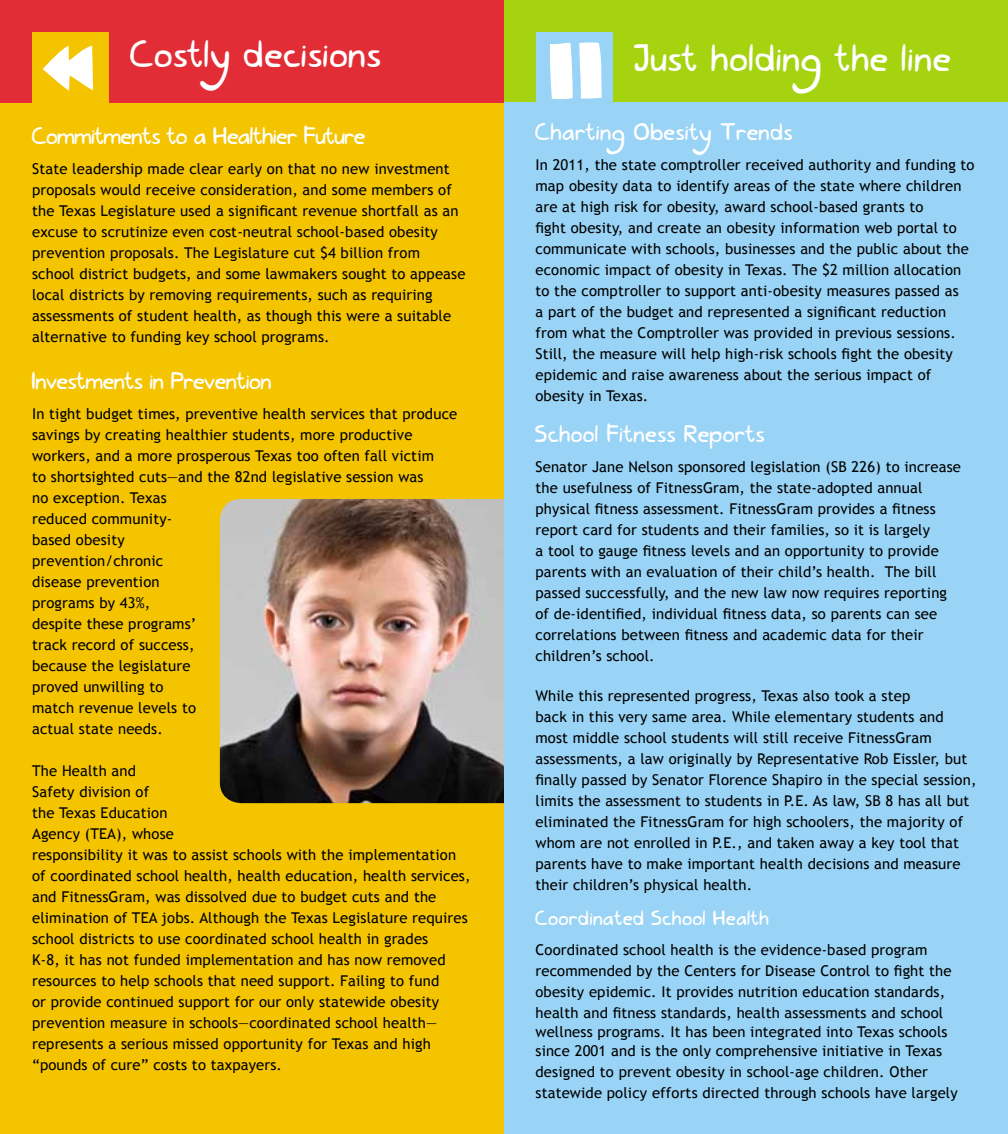
<style>
.page{position:relative;width:1008px;height:1134px;background:#fff}
.page>*{position:absolute;margin:0;border:0;box-sizing:border-box;transform-origin:0 0}
.t1{font:38.68px "Lovely Eunike Hans";letter-spacing:.025em;color:#fff}
.t2{font:24.5px "Lovely Eunike Hans";letter-spacing:-.01em;color:#fff}
.t3{font:24.5px "Lovely Eunike Hans";letter-spacing:.025em;color:#fff}
.t4{font:21px "Lovely Eunike Hans";letter-spacing:.025em;color:#fff}
.t5{font:14.88px/21px "Trebuchet MS";letter-spacing:.01em;color:#000}
</style>
<div class="page">
<div style="left:0;top:88px;width:504px;height:1046px;background:#f4c400"></div>
<div style="left:0;top:0;width:504px;height:103px;background:#e22d36"></div>
<div style="left:32px;top:32px;width:77px;height:80px;background:#f4c400"></div>
<svg style="left:43px;top:46px;width:50px;height:45px"></svg>
<img style="left:220px;top:499px;width:284px;height:304px">
<div style="left:504px;top:0;width:504px;height:103px;background:#a5d30f"></div>
<div style="left:504px;top:103px;width:504px;height:1031px;background:#99d3f5"></div>
<div style="left:536px;top:32px;width:77px;height:80px;background:#99d3f5"></div>
<svg style="left:549px;top:42px;width:24px;height:58px"></svg>
<svg style="left:579px;top:42px;width:23px;height:57px"></svg>
<h1 class="t1" style="left:130px;top:31px;width:252px">Costly decisions</h1>
<h2 class="t2" style="left:32px;top:122px;width:335px">Commitments to a Healthier Future</h2>
<p class="t5" style="left:32px;top:158px;width:435px">State leadership made clear early on that no new investment proposals would receive consideration, and some members of the Texas Legislature used a significant revenue shortfall as an excuse to scrutinize even cost-neutral school-based obesity prevention proposals. The Legislature cut $4 billion from school district budgets, and some lawmakers sought to appease local districts by removing requirements, such as requiring assessments of student health, as though this were a suitable alternative to funding key school programs.</p>
<h2 class="t2" style="left:32px;top:366px;width:241px">Investments in Prevention</h2>
<p class="t5" style="left:32px;top:403px;width:427px">In tight budget times, preventive health services that produce savings by creating healthier students, more productive workers, and a more prosperous Texas too often fall victim<br>to shortsighted cuts—and the 82nd legislative session was<br>no exception. Texas<br>reduced community-<br>based obesity<br>prevention/chronic<br>disease prevention<br>programs by 43%,<br>despite these programs’<br>track record of success,<br>because the legislature<br>proved unwilling to<br>match revenue levels to<br>actual state needs.</p>
<p class="t5" style="left:32px;top:760px;width:440px">The Health and<br>Safety division of<br>the Texas Education<br>Agency (TEA), whose<br>responsibility it was to assist schools with the implementation of coordinated school health, health education, health services, and FitnessGram, was dissolved due to budget cuts and the elimination of TEA jobs. Although the Texas Legislature requires school districts to use coordinated school health in grades<br>K-8, it has not funded implementation and has now removed resources to help schools that need support. Failing to fund<br>or provide continued support for our only statewide obesity prevention measure in schools—coordinated school health— represents a serious missed opportunity for Texas and high “pounds of cure” costs to taxpayers.</p>
<h1 class="t1" style="left:634px;top:35px;width:319px">Just holding the line</h1>
<h2 class="t3" style="left:536px;top:117px;width:259px">Charting Obesity Trends</h2>
<p class="t5" style="left:536px;top:154px;width:441px">In 2011, the state comptroller received authority and funding to map obesity data to identify areas of the state where children are at high risk for obesity, award school-based grants to<br>fight obesity, and create an obesity information web portal to communicate with schools, businesses and the public about the economic impact of obesity in Texas. The $2 million allocation to the comptroller to support anti-obesity measures passed as<br>a part of the budget and represented a significant reduction from what the Comptroller was provided in previous sessions.<br>Still, the measure will help high-risk schools fight the obesity epidemic and raise awareness about the serious impact of obesity in Texas.</p>
<h2 class="t3" style="left:536px;top:419px;width:231px">School Fitness Reports</h2>
<p class="t5" style="left:536px;top:456px;width:427px">Senator Jane Nelson sponsored legislation (SB 226) to increase the usefulness of FitnessGram, the state-adopted annual physical fitness assessment. FitnessGram provides a fitness report card for students and their families, so it is largely<br>a tool to gauge fitness levels and an opportunity to provide parents with an evaluation of their child’s health. The bill passed successfully, and the new law now requires reporting of de-identified, individual fitness data, so parents can see correlations between fitness and academic data for their children’s school.</p>
<p class="t5" style="left:536px;top:685px;width:442px">While this represented progress, Texas also took a step<br>back in this very same area. While elementary students and most middle school students will still receive FitnessGram assessments, a law originally by Representative Rob Eissler, but finally passed by Senator Florence Shapiro in the special session, limits the assessment to students in P.E. As law, SB 8 has all but eliminated the FitnessGram for high schoolers, the majority of whom are not enrolled in P.E., and taken away a key tool that parents have to make important health decisions and measure their children’s physical health.</p>
<h3 class="t4" style="left:536px;top:905px;width:236px">Coordinated School Health</h3>
<p class="t5" style="left:536px;top:939px;width:418px">Coordinated school health is the evidence-based program recommended by the Centers for Disease Control to fight the obesity epidemic. It provides nutrition education standards, health and fitness standards, health assessments and school</p>
<p class="t5" style="left:536px;top:1022px;width:414px;line-height:19.2px">wellness programs. It has been integrated into Texas schools since 2001 and is the only comprehensive initiative in Texas</p>
<p class="t5" style="left:536px;top:1062px;width:424px">designed to prevent obesity in school-age children. Other statewide policy efforts directed through schools have largely</p>
</div>
